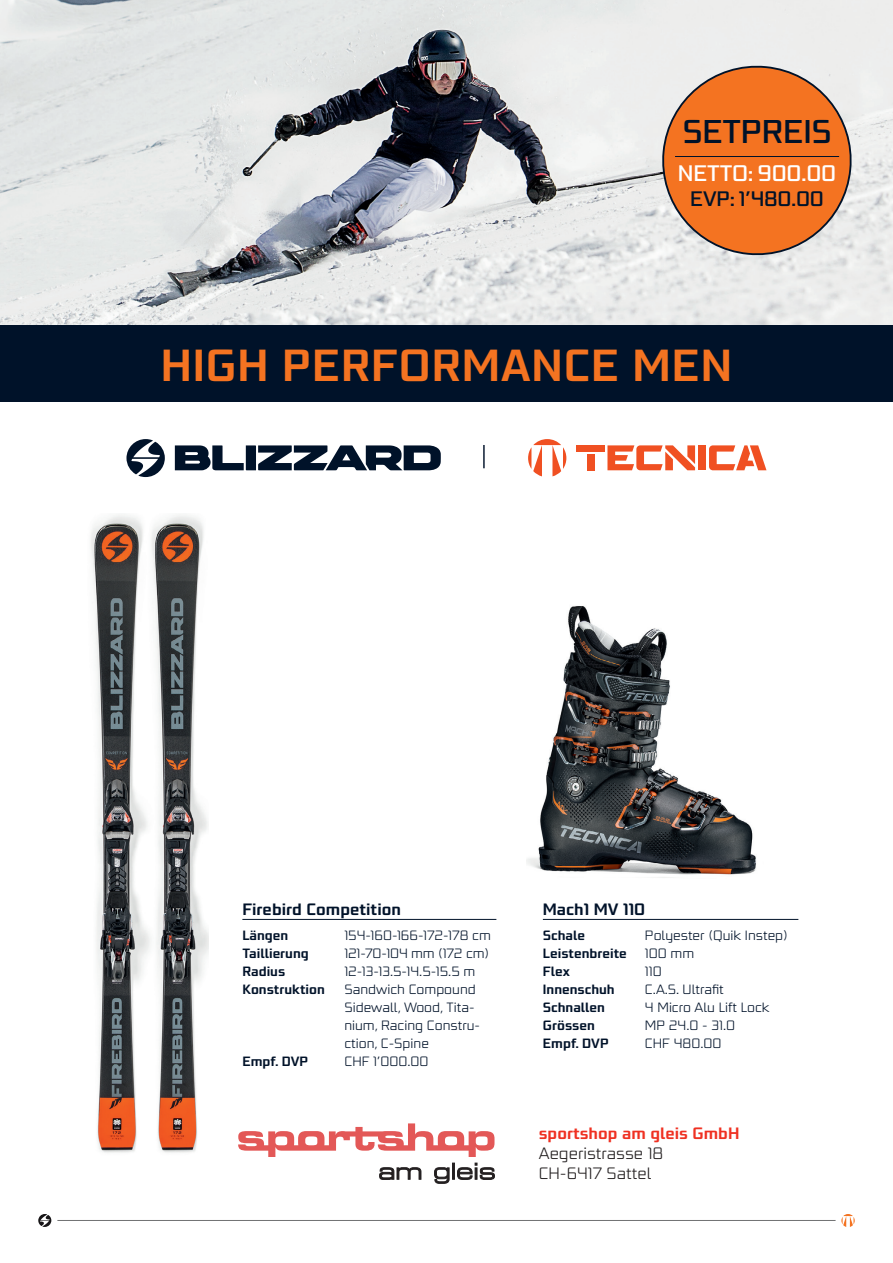
<style>
.page{position:relative;width:893px;height:1263px;background:#fff}
.page>*{position:absolute;margin:0;border:0;box-sizing:border-box;transform-origin:0 0}
.t1{font:45px "Bunken Tech Sans Pro Se Bd";letter-spacing:.02em;color:#f47321}
.t2{font:500 33px "Bunken Tech Sans Pro";letter-spacing:-.01em;color:#001229}
.t3{font:500 22.5px "Bunken Tech Sans Pro";letter-spacing:-.01em;color:#fff}
.t4{font:500 21px "Bunken Tech Sans Pro";letter-spacing:-.01em;color:#001229}
.Paragrafo_base{font:16.5px "Bunken Tech Sans Pro Se Bd";color:#001229}
.t5{font:300 16.5px "Bunken Tech Sans Pro";color:#231f20}
.t6{font:16.5px "Bunken Tech Sans Pro Se Bd";color:#ef3122}
.Paragrafo_base-2{font:300 13.5px/18px "Bunken Tech Sans Pro";color:#001229}
.Paragrafo_base-3{font:13.5px "Bunken Tech Sans Pro Se Bd";color:#001229}
</style>
<div class="page">
<hr style="left:57px;top:1220px;width:779px;height:1px;background:#707172">
<svg style="left:38px;top:1214px;width:13px;height:13px"></svg>
<svg style="left:841px;top:1214px;width:14px;height:13px"></svg>
<img style="left:0;top:0;width:893px;height:325px">
<img style="left:90px;top:515px;width:118px;height:638px">
<img style="left:526px;top:606px;width:230px;height:272px">
<svg style="left:657px;top:60px;width:200px;height:199px;background:#ea935c"></svg>
<hr style="left:675px;top:156px;width:164px;height:1px;background:#001229">
<div style="left:0;top:325px;width:893px;height:77px;background:#001229"></div>
<hr style="left:242px;top:919px;width:254px;height:1px;background:#001229">
<hr style="left:543px;top:919px;width:255px;height:1px;background:#001229">
<div style="left:698px;top:445px;width:8px;height:25px;background:#f05022"></div>
<svg style="left:607px;top:445px;width:88px;height:25px"></svg>
<svg style="left:709px;top:445px;width:57px;height:25px"></svg>
<div style="left:576px;top:445px;width:29px;height:7px;background:#f05022"></div>
<div style="left:587px;top:454px;width:7px;height:16px;background:#f05022"></div>
<svg style="left:528px;top:439px;width:38px;height:37px"></svg>
<svg style="left:175px;top:445px;width:266px;height:25px"></svg>
<svg style="left:126px;top:439px;width:39px;height:38px"></svg>
<hr style="left:483px;top:445px;width:2px;height:23px;background:#001229">
<svg style="left:379px;top:1167px;width:42px;height:13px"></svg>
<svg style="left:434px;top:1167px;width:15px;height:16px"></svg>
<hr style="left:452px;top:1163px;width:3px;height:16px;background:#231f20">
<svg style="left:457px;top:1163px;width:38px;height:17px"></svg>
<svg style="left:238px;top:1123px;width:256px;height:34px"></svg>
<p class="t2" style="left:682px;top:111px;width:151px">SETPREIS</p>
<p class="t3" style="left:678px;top:159px;width:160px">NETTO: 900.00</p>
<p class="t4" style="left:690px;top:186px;width:135px">EVP: 1’480.00</p>
<p class="t1" style="left:161px;top:336px;width:573px">HIGH PERFORMANCE MEN</p>
<p class="Paragrafo_base" style="left:242px;top:899px;width:160px">Firebird Competition</p>
<p class="Paragrafo_base-3" style="left:242px;top:927px;width:47px">Längen</p>
<p class="Paragrafo_base-2" style="left:344px;top:926px;width:148px">154-160-166-172-178 cm</p>
<p class="Paragrafo_base-3" style="left:242px;top:945px;width:68px">Taillierung</p>
<p class="Paragrafo_base-2" style="left:344px;top:944px;width:146px">121-70-104 mm (172 cm)</p>
<p class="Paragrafo_base-3" style="left:242px;top:963px;width:44px">Radius</p>
<p class="Paragrafo_base-2" style="left:344px;top:962px;width:133px">12-13-13.5-14.5-15.5 m</p>
<p class="Paragrafo_base-3" style="left:242px;top:981px;width:84px">Konstruktion</p>
<p class="Paragrafo_base-2" style="left:344px;top:980px;width:133px">Sandwich Compound</p>
<p class="Paragrafo_base-2" style="left:344px;top:998px;width:137px">Sidewall, Wood, Tita&shy;nium, Racing Constru&shy;ction, C-Spine</p>
<p class="Paragrafo_base-3" style="left:242px;top:1053px;width:67px">Empf. DVP</p>
<p class="Paragrafo_base-2" style="left:344px;top:1052px;width:86px">CHF 1’000.00</p>
<p class="Paragrafo_base" style="left:543px;top:899px;width:104px">Mach1 MV 110</p>
<p class="Paragrafo_base-3" style="left:543px;top:927px;width:44px">Schale</p>
<p class="Paragrafo_base-2" style="left:645px;top:926px;width:145px">Polyester (Quik Instep)</p>
<p class="Paragrafo_base-3" style="left:543px;top:945px;width:86px">Leistenbreite</p>
<p class="Paragrafo_base-2" style="left:645px;top:944px;width:51px">100 mm</p>
<p class="Paragrafo_base-3" style="left:543px;top:963px;width:29px">Flex</p>
<p class="Paragrafo_base-2" style="left:645px;top:962px;width:18px">110</p>
<p class="Paragrafo_base-3" style="left:543px;top:981px;width:73px">Innenschuh</p>
<p class="Paragrafo_base-2" style="left:645px;top:980px;width:80px">C.A.S. Ultrafit</p>
<p class="Paragrafo_base-3" style="left:543px;top:999px;width:64px">Schnallen</p>
<p class="Paragrafo_base-2" style="left:645px;top:998px;width:126px">4 Micro Alu Lift Lock</p>
<p class="Paragrafo_base-3" style="left:543px;top:1017px;width:53px">Grössen</p>
<p class="Paragrafo_base-2" style="left:645px;top:1016px;width:92px">MP 24.0 - 31.0</p>
<p class="Paragrafo_base-3" style="left:543px;top:1035px;width:67px">Empf. DVP</p>
<p class="Paragrafo_base-2" style="left:645px;top:1034px;width:78px">CHF 480.00</p>
<p class="t6" style="left:539px;top:1123px;width:202px">sportshop am gleis GmbH</p>
<p class="t5" style="left:539px;top:1142px;width:126px">Aegeristrasse 18</p>
<p class="t5" style="left:539px;top:1162px;width:114px">CH-6417 Sattel</p>
</div>
